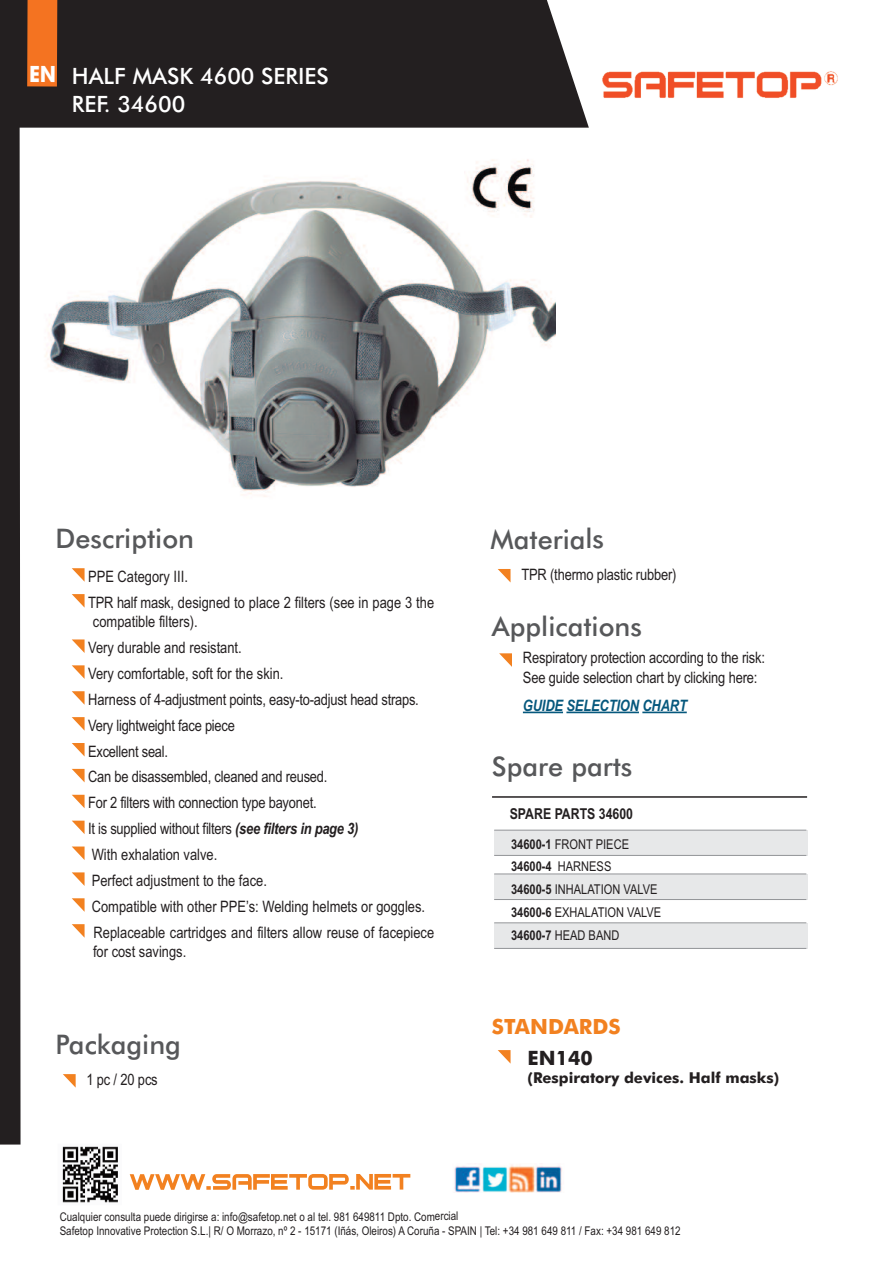
<style>
.page{position:relative;width:893px;height:1263px;background:#fff}
.page>*{position:absolute;margin:0;border:0;box-sizing:border-box;transform-origin:0 0}
.t1{font:500 27px "Futura BT";color:#57585a}
.t2{font:500 22.5px/28.5px "Futura BT";color:#fff}
.t3{font:700 22.5px "Futura BT";color:#fff;scale:.85 1}
.t4{font:700 21px "Futura BT";color:#f28120}
.t5{font:700 19.8px "Futura BT";color:#231f20}
.t6{font:15.75px/26px "Arial Narrow";letter-spacing:-.01em;color:#231f20}
.t7{font:italic 700 15.75px "Arial Narrow";letter-spacing:-.01em;color:#06587d}
.t8{font:700 15px "Futura BT";color:#231f20}
.t9{font:700 15px "Arial Narrow";color:#231f20}
.t10{font:13.5px/22.8px "Arial Narrow";color:#231f20}
.t11{font:12px/14.2px "Arial Narrow";color:#231f20}
.s1{font-weight:700;font-style:italic}
.s2{font-weight:700}
</style>
<div class="page">
<img style="left:45px;top:178px;width:510px;height:319px">
<div style="left:457px;top:152px;width:94px;height:72px;background:#fff"></div>
<img style="left:467px;top:159px;width:68px;height:58px">
<div style="left:21px;top:0;width:568px;height:128px;background:#231f20"></div>
<svg style="left:130px;top:1174px;width:280px;height:16px"></svg>
<img style="left:62px;top:1146px;width:56px;height:57px">
<img style="left:602px;top:71px;width:236px;height:27px">
<img style="left:454px;top:1163px;width:108px;height:30px">
<div style="left:0;top:0;width:21px;height:1144px;background:#231f20"></div>
<svg style="left:72px;top:568px;width:13px;height:14px"></svg>
<svg style="left:72px;top:594px;width:13px;height:14px"></svg>
<svg style="left:72px;top:639px;width:13px;height:14px"></svg>
<svg style="left:72px;top:665px;width:13px;height:14px"></svg>
<svg style="left:72px;top:691px;width:13px;height:14px"></svg>
<svg style="left:72px;top:717px;width:13px;height:14px"></svg>
<svg style="left:72px;top:743px;width:13px;height:13px"></svg>
<svg style="left:72px;top:769px;width:13px;height:13px"></svg>
<svg style="left:72px;top:795px;width:13px;height:13px"></svg>
<svg style="left:72px;top:846px;width:13px;height:14px"></svg>
<svg style="left:72px;top:872px;width:13px;height:14px"></svg>
<svg style="left:72px;top:898px;width:13px;height:14px"></svg>
<svg style="left:72px;top:821px;width:13px;height:13px"></svg>
<svg style="left:72px;top:924px;width:13px;height:14px"></svg>
<svg style="left:498px;top:569px;width:13px;height:13px"></svg>
<svg style="left:63px;top:1074px;width:13px;height:14px"></svg>
<svg style="left:498px;top:1050px;width:13px;height:13px"></svg>
<svg style="left:499px;top:653px;width:13px;height:14px"></svg>
<hr style="left:523px;top:712px;width:40px;height:1px;background:#06587d">
<hr style="left:566px;top:712px;width:73px;height:1px;background:#06587d">
<hr style="left:642px;top:712px;width:45px;height:1px;background:#06587d">
<div style="left:27px;top:0;width:30px;height:87px;background:#f47321"></div>
<div style="left:494px;top:923px;width:313px;height:26px;background:#e7e8e9"></div>
<hr style="left:494px;top:948px;width:312px;height:1px;background:#939598">
<hr style="left:494px;top:922px;width:312px;height:1px;background:#939598">
<div style="left:494px;top:830px;width:313px;height:25px;background:#e7e8e9"></div>
<div style="left:494px;top:874px;width:313px;height:26px;background:#e7e8e9"></div>
<hr style="left:494px;top:855px;width:312px;height:1px;background:#939598">
<hr style="left:494px;top:899px;width:312px;height:1px;background:#939598">
<hr style="left:494px;top:873px;width:312px;height:1px;background:#939598">
<hr style="left:494px;top:830px;width:312px;height:1px;background:#939598">
<hr style="left:492px;top:796px;width:315px;height:2px;background:#231f20">
<h2 class="t3" style="left:29px;top:61px;width:34px">EN</h2>
<h2 class="t2" style="left:72px;top:62px;width:259px">HALF MASK 4600 SERIES<br>REF. 34600</h2>
<h1 class="t1" style="left:56px;top:523px;width:140px">Description</h1>
<h1 class="t1" style="left:490px;top:523px;width:115px">Materials</h1>
<p class="t6" style="left:88px;top:563px;width:348px">PPE Category III.<br>TPR half mask, designed to place 2 filters (see in page 3 the</p>
<p class="t6" style="left:93px;top:609px;width:106px">compatible filters).</p>
<p class="t6" style="left:88px;top:635px;width:155px">Very durable and resistant.</p>
<p class="t6" style="left:88px;top:660px;width:197px">Very comfortable, soft for the skin.</p>
<p class="t6" style="left:88px;top:686px;width:332px">Harness of 4-adjustment points, easy-to-adjust head straps.</p>
<p class="t6" style="left:88px;top:712px;width:148px">Very lightweight face piece</p>
<p class="t6" style="left:88px;top:738px;width:81px">Excellent seal.</p>
<p class="t6" style="left:88px;top:764px;width:241px">Can be disassembled, cleaned and reused.</p>
<p class="t6" style="left:88px;top:790px;width:230px">For 2 filters with connection type bayonet.</p>
<p class="t6" style="left:88px;top:816px;width:272px">It is supplied without filters <span class="s1">(see filters in page 3)</span></p>
<p class="t6" style="left:92px;top:842px;width:127px">With exhalation valve.</p>
<p class="t6" style="left:92px;top:867px;width:177px">Perfect adjustment to the face.</p>
<p class="t6" style="left:92px;top:893px;width:335px">Compatible with other PPE’s: Welding helmets or goggles.</p>
<p class="t6" style="left:94px;top:919px;width:342px">Replaceable cartridges and filters allow reuse of facepiece</p>
<p class="t6" style="left:93px;top:939px;width:95px">for cost savings.</p>
<h1 class="t1" style="left:56px;top:1028px;width:127px">Packaging</h1>
<p class="t6" style="left:86px;top:1066px;width:73px">1pc/20pcs</p>
<p class="t6" style="left:521px;top:561px;width:157px">TPR (thermo plastic rubber)</p>
<h1 class="t1" style="left:492px;top:611px;width:151px">Applications</h1>
<p class="t6" style="left:523px;top:648px;width:244px;line-height:19.5px">Respiratory protection according to the risk:<br>See guide selection chart by clicking here:</p>
<p class="t7" style="left:523px;top:696px;width:166px">GUIDE SELECTION CHART</p>
<h1 class="t1" style="left:492px;top:751px;width:142px">Spare parts</h1>
<p class="t9" style="left:510px;top:805px;width:125px">SPARE PARTS 34600</p>
<p class="t10" style="left:511px;top:832px;width:152px"><span class="s2">34600-1</span> FRONT PIECE<br><span class="s2">34600-4</span> HARNESS<br><span class="s2">34600-5</span> INHALATION VALVE<br><span class="s2">34600-6</span> EXHALATION VALVE<br><span class="s2">34600-7</span> HEAD BAND</p>
<h3 class="t4" style="left:492px;top:1014px;width:130px">STANDARDS</h3>
<p class="t5" style="left:528px;top:1046px;width:67px">EN140</p>
<p class="t8" style="left:528px;top:1069px;width:253px">(Respiratory devices. Half masks)</p>
<p class="t11" style="left:60px;top:1209px;width:622px">Cualquier consulta puede dirigirse a: info@safetop.net o al tel. 981 649811 Dpto. Comercial<br>Safetop Innovative Protection S.L.| R/ O Morrazo, nº 2 - 15171 (Iñás, Oleiros) A Coruña - SPAIN | Tel: +34 981 649 811 / Fax: +34 981 649 812</p>
</div>
